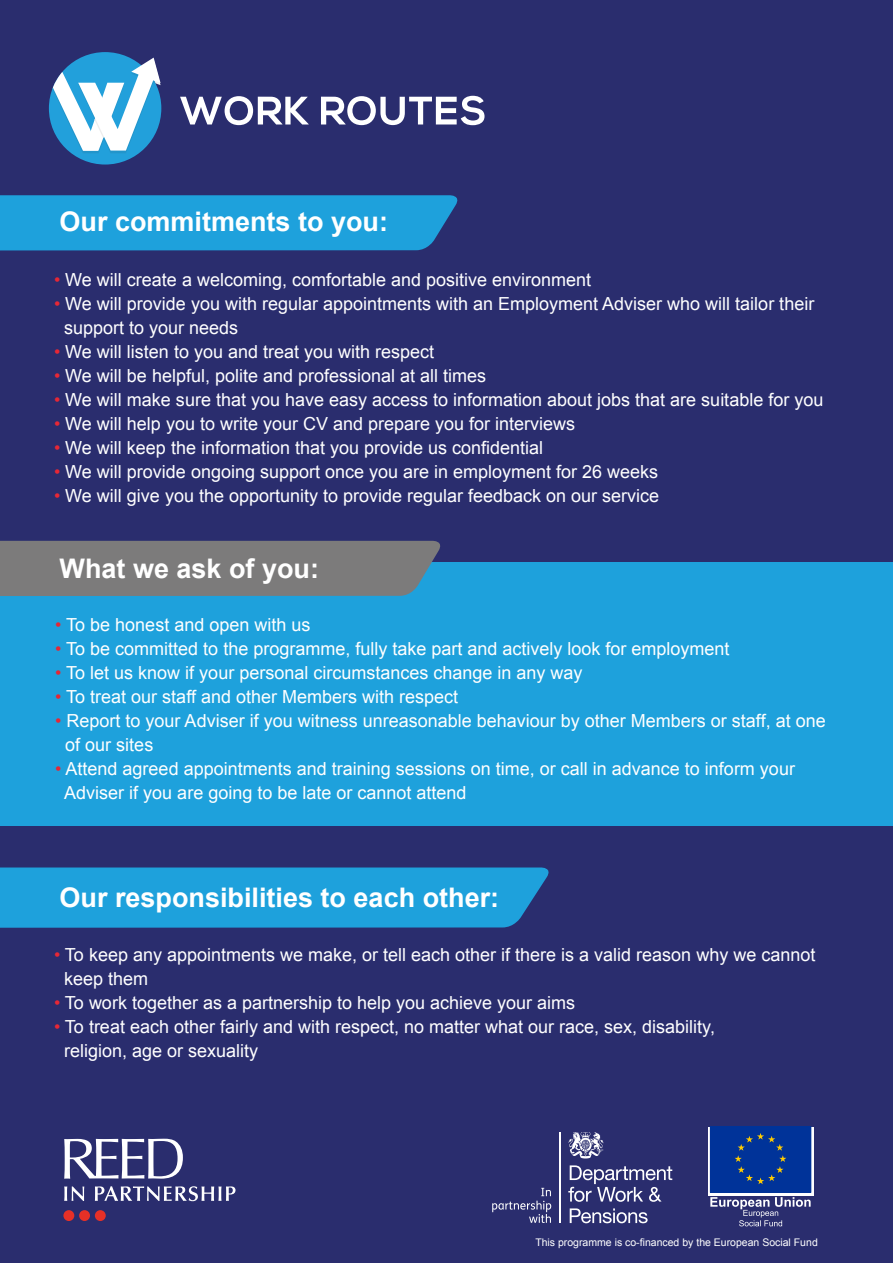
<style>
.page{position:relative;width:893px;height:1263px;background:#2a2d6e}
.page>*{position:absolute;margin:0;border:0;box-sizing:border-box;transform-origin:0 0}
.t1{font:700 27px "Arial";color:#fff}
.t2{font:18px/24px "Arial";color:#fff}
.t3{font:10.5px "Arial";color:#fff}
.s1{color:#e62735}
</style>
<div class="page">
<div style="left:49px;top:52px;width:112px;height:113px;background:#22a0db;border-radius:50%"></div>
<svg style="left:180px;top:96px;width:129px;height:29px"></svg>
<svg style="left:321px;top:96px;width:163px;height:29px"></svg>
<svg style="left:52px;top:58px;width:109px;height:95px"></svg>
<div style="left:0;top:195px;width:462px;height:56px;background:#1ea1dc"></div>
<div style="left:0;top:562px;width:893px;height:264px;background:#1ea1dc"></div>
<div style="left:0;top:541px;width:444px;height:55px;background:#7c7b7b"></div>
<div style="left:0;top:867px;width:553px;height:61px;background:#1ea1dc"></div>
<svg style="left:64px;top:1186px;width:20px;height:15px"></svg>
<svg style="left:95px;top:1186px;width:140px;height:15px"></svg>
<svg style="left:64px;top:1139px;width:119px;height:40px"></svg>
<div style="left:63px;top:1210px;width:11px;height:11px;background:#e63027;border-radius:50%"></div>
<div style="left:79px;top:1210px;width:11px;height:11px;background:#e63027;border-radius:50%"></div>
<div style="left:95px;top:1210px;width:11px;height:11px;background:#e63027;border-radius:50%"></div>
<hr style="left:559px;top:1132px;width:2px;height:91px;background:#fff">
<svg style="left:568px;top:1165px;width:104px;height:37px"></svg>
<svg style="left:570px;top:1208px;width:78px;height:15px"></svg>
<svg style="left:568px;top:1132px;width:36px;height:26px"></svg>
<svg style="left:492px;top:1188px;width:59px;height:35px"></svg>
<svg style="left:708px;top:1127px;width:105px;height:68px"></svg>
<svg style="left:710px;top:1127px;width:101px;height:99px"></svg>
<h1 class="t1" style="left:60px;top:204px;width:330px">Our commitments to you:</h1>
<p class="t2" style="left:54px;top:268px;width:539px"><span class="s1">•</span> We will create a welcoming, comfortable and positive environment</p>
<p class="t2" style="left:64px;top:292px;width:752px;text-indent:-10px"><span class="s1">•</span> We will provide you with regular appointments with an Employment Adviser who will tailor their support to your needs</p>
<p class="t2" style="left:54px;top:340px;width:382px"><span class="s1">•</span> We will listen to you and treat you with respect</p>
<p class="t2" style="left:54px;top:364px;width:434px"><span class="s1">•</span> We will be helpful, polite and professional at all times</p>
<p class="t2" style="left:54px;top:388px;width:771px"><span class="s1">•</span> We will make sure that you have easy access to information about jobs that are suitable for you</p>
<p class="t2" style="left:54px;top:412px;width:523px"><span class="s1">•</span> We will help you to write your CV and prepare you for interviews</p>
<p class="t2" style="left:54px;top:436px;width:491px"><span class="s1">•</span> We will keep the information that you provide us confidential</p>
<p class="t2" style="left:54px;top:460px;width:606px"><span class="s1">•</span> We will provide ongoing support once you are in employment for 26 weeks</p>
<p class="t2" style="left:54px;top:484px;width:607px"><span class="s1">•</span> We will give you the opportunity to provide regular feedback on our service</p>
<h1 class="t1" style="left:60px;top:550px;width:261px">What we ask of you:</h1>
<p class="t2" style="left:55px;top:613px;width:257px"><span class="s1">•</span> To be honest and open with us</p>
<p class="t2" style="left:55px;top:637px;width:676px"><span class="s1">•</span> To be committed to the programme, fully take part and actively look for employment</p>
<p class="t2" style="left:55px;top:661px;width:529px"><span class="s1">•</span> To let us know if your personal circumstances change in any way</p>
<p class="t2" style="left:55px;top:685px;width:404px"><span class="s1">•</span> To treat our staff and other Members with respect</p>
<p class="t2" style="left:65px;top:709px;width:762px;text-indent:-10px"><span class="s1">•</span> Report to your Adviser if you witness unreasonable behaviour by other Members or staff, at one of our sites</p>
<p class="t2" style="left:64px;top:757px;width:732px;text-indent:-9px"><span class="s1">•</span> Attend agreed appointments and training sessions on time, or call in advance to inform your<br>Adviser if you are going to be late or cannot attend</p>
<h1 class="t1" style="left:60px;top:880px;width:441px">Our responsibilities to each other:</h1>
<p class="t2" style="left:64px;top:943px;width:753px;text-indent:-10px"><span class="s1">•</span> To keep any appointments we make, or tell each other if there is a valid reason why we cannot keep them</p>
<p class="t2" style="left:54px;top:991px;width:523px"><span class="s1">•</span> To work together as a partnership to help you achieve your aims</p>
<p class="t2" style="left:64px;top:1015px;width:652px;text-indent:-10px"><span class="s1">•</span> To treat each other fairly and with respect, no matter what our race, sex, disability, religion, age or sexuality</p>
<p class="t3" style="left:535px;top:1235px;width:284px">This programme is co-financed by the European Social Fund</p>
</div>
